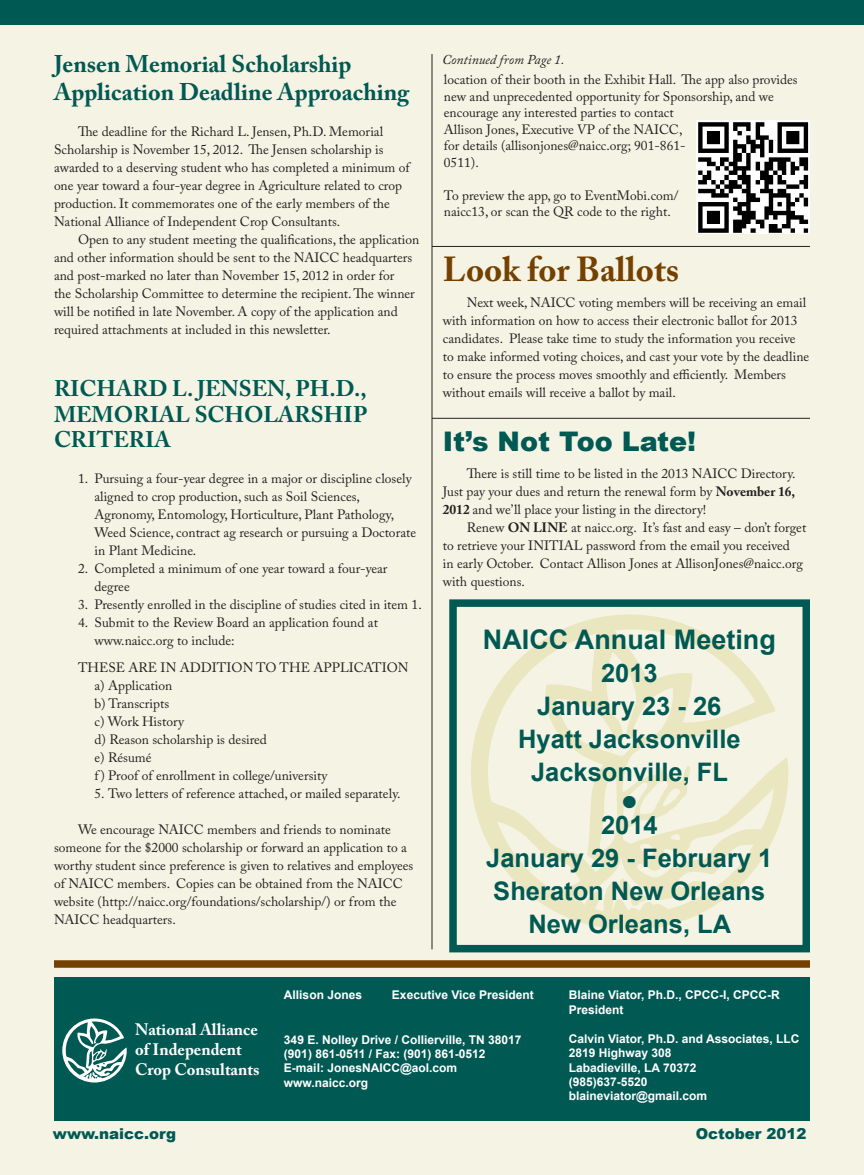
<style>
.page{position:relative;width:864px;height:1175px;background:#fff}
.page>*{position:absolute;margin:0;border:0;box-sizing:border-box;transform-origin:0 0}
.t1{font:700 43.5px "Arial";color:#005953}
.t2{font:700 34.5px "Adobe Caslon Pro";color:#754100}
.t3{font:700 27px "Arial";color:#005953}
.t4{font:900 27px "Arial";color:#005953}
.t5{font:700 25.5px "Arial";color:#005953}
.t6{font:700 24px "Adobe Caslon Pro";color:#005953}
.t7{font:700 22.5px/25.5px "Adobe Caslon Pro";color:#005953}
.t8{font:700 16.5px "Adobe Caslon Pro";color:#fff}
.t9{font:900 15px "Arial";color:#005953}
.t10{font:13.5px/18px "Adobe Caslon Pro";color:#231f20}
.t11{font:italic 13.5px "Adobe Caslon Pro";color:#231f20}
.t12{font:700 12px "Arial";color:#fff}
.s1{font-weight:700}
</style>
<div class="page">
<div style="left:0;top:16px;width:864px;height:1158px;background:#f5f4e4"></div>
<div style="left:0;top:0;width:864px;height:25px;background:#005953"></div>
<div style="left:54px;top:977px;width:756px;height:143px;background:#005953"></div>
<svg style="left:62px;top:1018px;width:65px;height:64px"></svg>
<svg style="left:471px;top:614px;width:317px;height:316px"></svg>
<div style="left:449px;top:599px;width:361px;height:353px;border:8px solid #005953"></div>
<hr style="left:432px;top:418px;width:378px;height:1px;background:#231f20">
<hr style="left:432px;top:54px;width:1px;height:895px;background:#231f20">
<div style="left:54px;top:960px;width:756px;height:7px;background:#754100"></div>
<img style="left:696px;top:121px;width:114px;height:113px">
<hr style="left:432px;top:246px;width:378px;height:1px;background:#231f20">
<p class="t6" style="left:54px;top:49px;width:299px">Jensen Memorial Scholarship</p>
<p class="t6" style="left:54px;top:78px;width:357px">Application Deadline Approaching</p>
<p class="t10" style="left:54px;top:122px;width:357px;text-indent:24px">The deadline for the Richard L. Jensen, Ph.D. Memorial Scholarship is November 15, 2012. The Jensen scholarship is awarded to a deserving student who has completed a minimum of one year toward a four-year degree in Agriculture related to crop production. It commemorates one of the early members of the National Alliance of Independent Crop Consultants.</p>
<p class="t10" style="left:54px;top:230px;width:367px;text-indent:24px">Open to any student meeting the qualifications, the application and other information should be sent to the NAICC headquarters and post-marked no later than November 15, 2012 in order for<br>the Scholarship Committee to determine the recipient. The winner will be notified in late November. A copy of the application and required attachments at included in this newsletter.</p>
<p class="t7" style="left:54px;top:375px;width:314px">RICHARD L. JENSEN, PH.D.,</p>
<p class="t7" style="left:54px;top:401px;width:315px">MEMORIAL SCHOLARSHIP<br>CRITERIA</p>
<p class="t10" style="left:94px;top:469px;width:319px;text-indent:-16px">1. Pursuing a four-year degree in a major or discipline closely aligned to crop production, such as Soil Sciences,</p>
<p class="t10" style="left:94px;top:505px;width:323px">Agronomy, Entomology, Horticulture, Plant Pathology,<br>Weed Science, contract ag research or pursuing a Doctorate in Plant Medicine.</p>
<p class="t10" style="left:94px;top:559px;width:295px;text-indent:-16px">2. Completed a minimum of one year toward a four-year degree</p>
<p class="t10" style="left:78px;top:595px;width:345px">3. Presently enrolled in the discipline of studies cited in item 1.</p>
<p class="t10" style="left:78px;top:613px;width:301px">4. Submit to the Review Board an application found at</p>
<p class="t10" style="left:94px;top:631px;width:142px">www.naicc.org to include:</p>
<p class="t10" style="left:78px;top:658px;width:332px">THESE ARE IN ADDITION TO THE APPLICATION</p>
<p class="t10" style="left:94px;top:676px;width:79px">a) Application</p>
<p class="t10" style="left:94px;top:694px;width:76px">b) Transcripts</p>
<p class="t10" style="left:94px;top:712px;width:91px">c) Work History</p>
<p class="t10" style="left:94px;top:730px;width:174px">d) Reason scholarship is desired</p>
<p class="t10" style="left:94px;top:748px;width:59px">e) Résumé</p>
<p class="t10" style="left:94px;top:766px;width:234px">f ) Proof of enrollment in college/university</p>
<p class="t10" style="left:94px;top:784px;width:308px">5. Two letters of reference attached, or mailed separately.</p>
<p class="t10" style="left:54px;top:820px;width:361px;text-indent:24px">We encourage NAICC members and friends to nominate someone for the $2000 scholarship or forward an application to a worthy student since preference is given to relatives and employees of NAICC members. Copies can be obtained from the NAICC website (http://naicc.org/foundations/scholarship/) or from the NAICC headquarters.</p>
<p class="t11" style="left:442px;top:51px;width:124px">Continued from Page 1.</p>
<p class="t10" style="left:444px;top:71px;width:355px;line-height:16.5px">location of their booth in the Exhibit Hall. The app also provides new and unprecedented opportunity for Sponsorship, and we encourage any interested parties to contact<br>Allison Jones, Executive VP of the NAICC,<br>for details (allisonjones@naicc.org; 901-861-<br>0511).</p>
<p class="t10" style="left:444px;top:187px;width:236px;line-height:16.5px">To preview the app, go to EventMobi.com/ naicc13, or scan the QR code to the right.</p>
<p class="t2" style="left:443px;top:249px;width:238px">Look for Ballots</p>
<p class="t10" style="left:443px;top:293px;width:368px;text-indent:24px">Next week, NAICC voting members will be receiving an email with information on how to access their electronic ballot for 2013 candidates. Please take time to study the information you receive to make informed voting choices, and cast your vote by the deadline to ensure the process moves smoothly and efficiently. Members without emails will receive a ballot by mail.</p>
<p class="t4" style="left:443px;top:421px;width:255px">It’s Not Too Late!</p>
<p class="t10" style="left:443px;top:464px;width:354px;text-align:justify;text-indent:24px">There is still time to be listed in the 2013 NAICC Directory.<br>Just pay your dues and return the renewal form by <span class="s1">November 16, 2012</span> and we’ll place your listing in the directory!</p>
<p class="t10" style="left:443px;top:518px;width:365px;text-indent:24px">Renew <span class="s1">ON LINE</span> at naicc.org. It’s fast and easy – don’t forget to retrieve your INITIAL password from the email you received<br>in early October. Contact Allison Jones at AllisonJones@naicc.org with questions.</p>
<p class="t3" style="left:483px;top:622px;width:294px">NAICC Annual Meeting</p>
<p class="t5" style="left:601px;top:656px;width:58px">2013</p>
<p class="t5" style="left:537px;top:689px;width:186px">January 23 - 26</p>
<p class="t5" style="left:518px;top:722px;width:224px">Hyatt Jacksonville</p>
<p class="t5" style="left:531px;top:755px;width:199px">Jacksonville, FL</p>
<p class="t1" style="left:622px;top:773px;width:17px">•</p>
<p class="t5" style="left:601px;top:808px;width:58px">2014</p>
<p class="t5" style="left:486px;top:841px;width:288px">January 29 - February 1</p>
<p class="t5" style="left:493px;top:874px;width:274px">Sheraton New Orleans</p>
<p class="t5" style="left:529px;top:907px;width:204px">New Orleans, LA</p>
<p class="t8" style="left:135px;top:1019px;width:124px">National Alliance</p>
<p class="t8" style="left:135px;top:1039px;width:108px">of Independent</p>
<p class="t8" style="left:135px;top:1059px;width:126px">Crop Consultants</p>
<p class="t12" style="left:284px;top:987px;width:80px">Allison Jones</p>
<p class="t12" style="left:392px;top:987px;width:143px">Executive Vice President</p>
<p class="t12" style="left:284px;top:1031px;width:239px">349 E. Nolley Drive / Collierville, TN 38017</p>
<p class="t12" style="left:284px;top:1045px;width:203px">(901) 861-0511 / Fax: (901) 861-0512</p>
<p class="t12" style="left:284px;top:1060px;width:175px">E-mail: JonesNAICC@aol.com</p>
<p class="t12" style="left:284px;top:1074px;width:86px">www.naicc.org</p>
<p class="t12" style="left:569px;top:987px;width:213px">Blaine Viator, Ph.D., CPCC-I, CPCC-R</p>
<p class="t12" style="left:569px;top:1001px;width:56px">President</p>
<p class="t12" style="left:569px;top:1030px;width:232px">Calvin Viator, Ph.D. and Associates, LLC</p>
<p class="t12" style="left:569px;top:1044px;width:104px">2819 Highway 308</p>
<p class="t12" style="left:569px;top:1059px;width:129px">Labadieville, LA 70372</p>
<p class="t12" style="left:569px;top:1073px;width:80px">(985)637-5520</p>
<p class="t12" style="left:569px;top:1088px;width:140px">blaineviator@gmail.com</p>
<p class="t9" style="left:53px;top:1122px;width:125px">www.naicc.org</p>
<p class="t9" style="left:696px;top:1122px;width:112px">October 2012</p>
</div>
